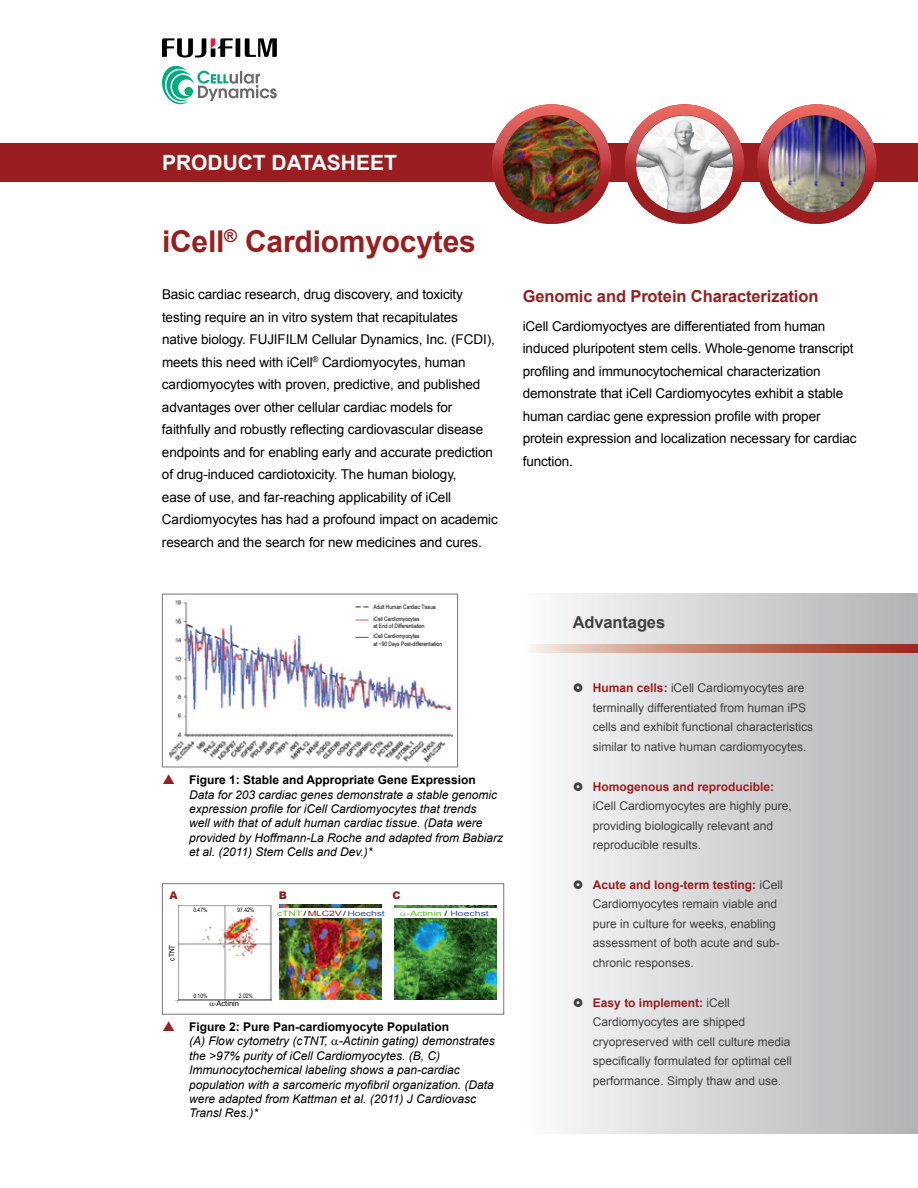
<style>
.page{position:relative;width:918px;height:1188px;background:#fff}
.page>*{position:absolute;margin:0;border:0;box-sizing:border-box;transform-origin:0 0}
.t1{font:700 30px "Arial";letter-spacing:-.005em;color:#9a1e20}
.t2{font:700 21px "Arial";color:#fff}
.t3{font:700 16.5px "Arial";letter-spacing:-.005em;color:#9a1e20}
.t4{font:700 16.5px "Arial";letter-spacing:-.005em;color:#414042}
.t5{font:13.5px/22.5px "Arial";letter-spacing:-.005em;color:#000}
.t6{font:12px/19.5px "Arial";color:#414042}
.t7{font:italic 12px/14.4px "Arial";color:#000}
.t8{font:700 12px "Arial";color:#000}
.t9{font:700 12px "Arial";color:#9a1e20}
.t10{font:900 10.5px "Arial";color:#9a1e20}
.t11{font:7.5px "Arial";color:#000}
.t12{font:7.5px "Arial";color:#000;scale:.85 1}
.t13{font:7.35px "Arial";letter-spacing:-.02em;color:#3c54a5;scale:1.43 1}
.t14{font:7.35px "Arial";color:#5fb924;scale:1.43 1}
.t15{font:6px/12px "Arial Narrow";color:#000}
.s1{color:#5fb924}
.s2{color:#000}
.s3{color:#9a1e20}
.s4{color:#3c54a5}
.s5{font-weight:700;color:#9a1e20}
</style>
<div class="page">
<div style="left:523px;top:594px;width:395px;height:540px;background:linear-gradient(to right,#fbfbfc,#afb1b4)"></div>
<svg style="left:523px;top:644px;width:395px;height:9px;background:#c38171"></svg>
<div style="left:162px;top:883px;width:342px;height:132px;border:1px solid #76777a"></div>
<img style="left:394px;top:905px;width:102px;height:95px">
<div style="left:391px;top:908px;width:107px;height:9px;background:#fff"></div>
<img style="left:280px;top:905px;width:102px;height:95px">
<div style="left:273px;top:908px;width:116px;height:10px;background:#fff"></div>
<img style="left:174px;top:905px;width:97px;height:99px">
<div style="left:169px;top:906px;width:8px;height:94px;background:#fff"></div>
<div style="left:178px;top:1001px;width:93px;height:6px;background:#fff"></div>
<div style="left:181px;top:907px;width:39px;height:7px;background:#fff"></div>
<div style="left:227px;top:907px;width:38px;height:7px;background:#fff"></div>
<div style="left:181px;top:993px;width:39px;height:6px;background:#fff"></div>
<div style="left:227px;top:993px;width:38px;height:6px;background:#fff"></div>
<div style="left:162px;top:594px;width:296px;height:173px;border:1px solid #76777a"></div>
<img style="left:168px;top:600px;width:284px;height:161px">
<img style="left:349px;top:602px;width:47px;height:48px">
<div style="left:0;top:143px;width:918px;height:38px;background:#9a1e20"></div>
<img style="left:757px;top:104px;width:120px;height:120px">
<img style="left:492px;top:104px;width:119px;height:120px">
<img style="left:625px;top:104px;width:119px;height:120px">
<svg style="left:162px;top:38px;width:115px;height:20px"></svg>
<svg style="left:162px;top:66px;width:115px;height:38px"></svg>
<svg style="left:574px;top:684px;width:8px;height:8px"></svg>
<svg style="left:574px;top:782px;width:8px;height:9px"></svg>
<svg style="left:574px;top:880px;width:8px;height:9px"></svg>
<svg style="left:574px;top:998px;width:8px;height:9px"></svg>
<h2 class="t2" style="left:162px;top:148px;width:236px">PRODUCT DATASHEET</h2>
<h1 class="t1" style="left:162px;top:221px;width:315px">iCell<sup>®</sup> Cardiomyocytes</h1>
<p class="t5" style="left:162px;top:283px;width:337px">Basic cardiac research, drug discovery, and toxicity testing require an in vitro system that recapitulates<br>native biology. FUJIFILM Cellular Dynamics, Inc. (FCDI), meets this need with iCell<sup>®</sup> Cardiomyocytes, human cardiomyocytes with proven, predictive, and published advantages over other cellular cardiac models for faithfully and robustly reflecting cardiovascular disease endpoints and for enabling early and accurate prediction of drug-induced cardiotoxicity. The human biology,<br>ease of use, and far-reaching applicability of iCell Cardiomyocytes has had a profound impact on academic research and the search for new medicines and cures.</p>
<p class="t3" style="left:523px;top:285px;width:297px">Genomic and Protein Characterization</p>
<p class="t5" style="left:523px;top:315px;width:335px">iCell Cardiomyoctyes are differentiated from human induced pluripotent stem cells. Whole-genome transcript profiling and immunocytochemical characterization demonstrate that iCell Cardiomyocytes exhibit a stable human cardiac gene expression profile with proper protein expression and localization necessary for cardiac function.</p>
<p class="t15" style="left:373px;top:600px;width:64px">Adult Human Cardiac Tissue iCell Cardiomyocytes</p>
<p class="t15" style="left:373px;top:621px;width:53px;line-height:9.9px">at End of Differentiation iCell Cardiomyocytes</p>
<p class="t15" style="left:373px;top:637px;width:70px">at ~90 Days Post-differentiation</p>
<p class="t8" style="left:189px;top:772px;width:288px">Figure 1: Stable and Appropriate Gene Expression</p>
<p class="t7" style="left:189px;top:787px;width:316px">Data for 203 cardiac genes demonstrate a stable genomic expression profile for iCell Cardiomyocytes that trends<br>well with that of adult human cardiac tissue. (Data were provided by Hoffmann-La Roche and adapted from Babiarz et al. (2011) Stem Cells and Dev.)*</p>
<p class="t10" style="left:170px;top:888px;width:10px">A</p>
<p class="t12" style="left:167px;top:961px;width:20px;rotate:-90deg">cTNT</p>
<p class="t15" style="left:194px;top:904px;width:15px">0.47%</p>
<p class="t15" style="left:238px;top:904px;width:18px">97.42%</p>
<p class="t10" style="left:279px;top:888px;width:10px">B</p>
<p class="t13" style="left:277px;top:908px;width:77px"><span class="s1">cTNT</span><span class="s2">/</span><span class="s3">MLC2V</span><span class="s2">/</span>Hoechst</p>
<p class="t10" style="left:392px;top:888px;width:10px">C</p>
<p class="t14" style="left:407px;top:908px;width:59px">-Actinin <span class="s2">/</span> <span class="s4">Hoechst</span></p>
<p class="t15" style="left:194px;top:989px;width:15px">0.10%</p>
<p class="t15" style="left:239px;top:989px;width:15px">2.02%</p>
<p class="t11" style="left:214px;top:999px;width:27px">-Actinin</p>
<p class="t8" style="left:189px;top:1019px;width:262px">Figure 2: Pure Pan-cardiomyocyte Population</p>
<p class="t7" style="left:189px;top:1034px;width:307px">(A) Flow cytometry (cTNT, -Actinin gating) demonstrates the &gt;97% purity of iCell Cardiomyocytes. (B, C)<br>Immunocytochemical labeling shows a pan-cardiac population with a sarcomeric myofibril organization. (Data were adapted from Kattman et al. (2011) J Cardiovasc Transl Res.)*</p>
<p class="t4" style="left:573px;top:611px;width:94px">Advantages</p>
<p class="t6" style="left:593px;top:679px;width:222px"><span class="s5">Human cells:</span> iCell Cardiomyocytes are terminally differentiated from human iPS cells and exhibit functional characteristics similar to native human cardiomyocytes.</p>
<p class="t9" style="left:593px;top:778px;width:183px">Homogenous and reproducible:</p>
<p class="t6" style="left:593px;top:796px;width:200px">iCell Cardiomyocytes are highly pure, providing biologically relevant and reproducible results.</p>
<p class="t6" style="left:593px;top:875px;width:191px"><span class="s5">Acute and long-term testing:</span> iCell<br>Cardiomyocytes remain viable and pure in culture for weeks, enabling assessment of both acute and sub&shy;chronic responses.</p>
<p class="t6" style="left:593px;top:993px;width:200px"><span class="s5">Easy to implement:</span> iCell Cardiomyocytes are shipped cryopreserved with cell culture media specifically formulated for optimal cell performance. Simply thaw and use.</p>
</div>
